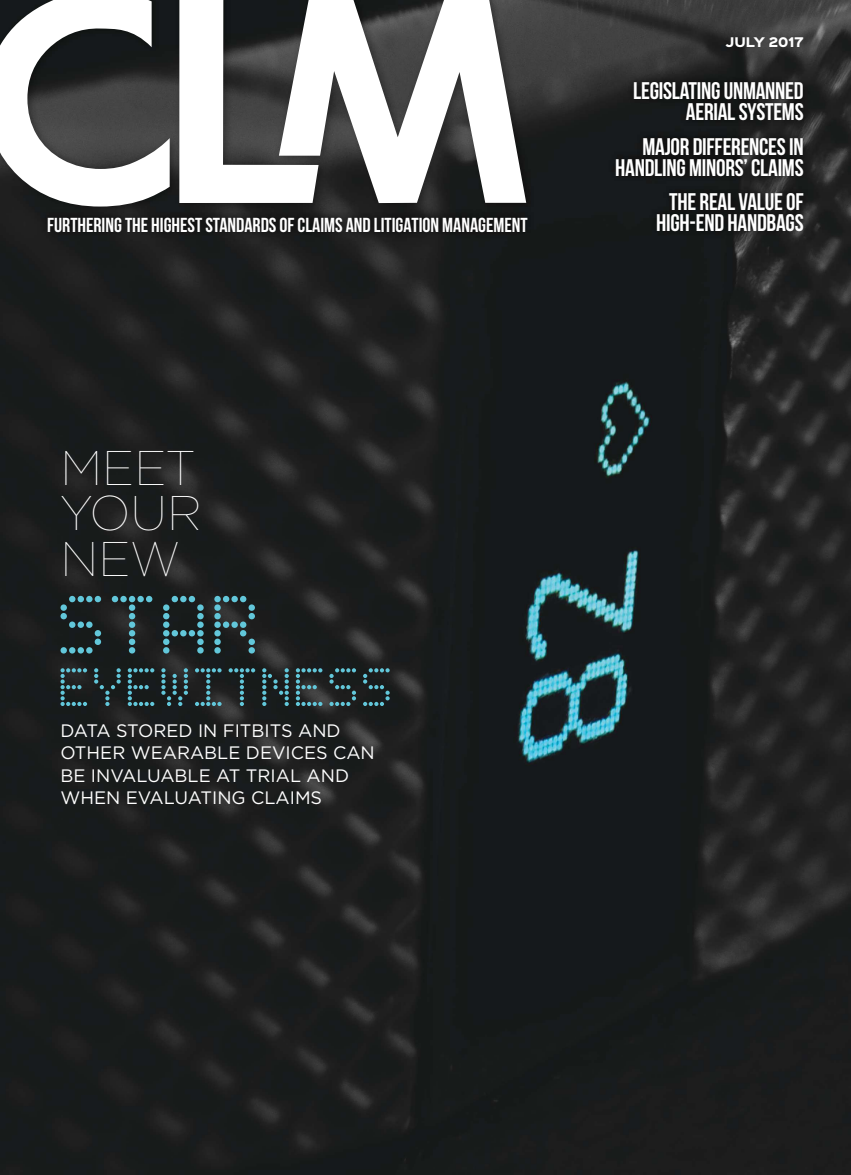
<style>
.page{position:relative;width:851px;height:1175px;background:#fff}
.page>*{position:absolute;margin:0;border:0;box-sizing:border-box;transform-origin:0 0}
.t1{font:85.35px "B Pdots";color:#62c7da}
.t2{font:55.95px "B Pdots";color:#62c7da}
.t3{font:100 48.6px/45.8px "Gotham";color:#fff}
.t4{font:700 24px/21px "Bebas Neue";letter-spacing:-.01em;color:#fff;text-align:right}
.t5{font:700 20.25px "Bebas Neue";color:#fff}
.t6{font:18px/22.5px "Gotham";color:#fff}
.t7{font:900 12px "Sinkin Sans 800";color:#fff}
</style>
<div class="page">
<img style="left:0;top:0;width:850px;height:1174px">
<svg style="left:0;top:0;width:526px;height:206px"></svg>
<p class="t5" style="left:47px;top:213px;width:482px">FURTHERING THE HIGHEST STANDARDS OF CLAIMS AND LITIGATION MANAGEMENT</p>
<p class="t3" style="left:60px;top:447px;width:143px">MEET<br>YOUR<br>NEW</p>
<p class="t1" style="left:60px;top:574px;width:207px">STAR</p>
<p class="t2" style="left:60px;top:654px;width:337px">EYEWITNESS</p>
<p class="t6" style="left:60px;top:721px;width:316px">DATA STORED IN FITBITS AND<br>OTHER WEARABLE DEVICES CAN<br>BE INVALUABLE AT TRIAL AND<br>WHEN EVALUATING CLAIMS</p>
<p class="t7" style="left:725px;top:37px;width:79px">JULY 2017</p>
<p class="t4" style="left:633px;top:81px;width:172px">LEGISLATING UNMANNED<br>AERIAL SYSTEMS</p>
<p class="t4" style="left:615px;top:136px;width:190px">MAJOR DIFFERENCES IN<br>HANDLING MINORS’ CLAIMS</p>
<p class="t4" style="left:656px;top:192px;width:149px;text-align:center">THE REAL VALUE OF<br>HIGH-END HANDBAGS</p>
</div>
